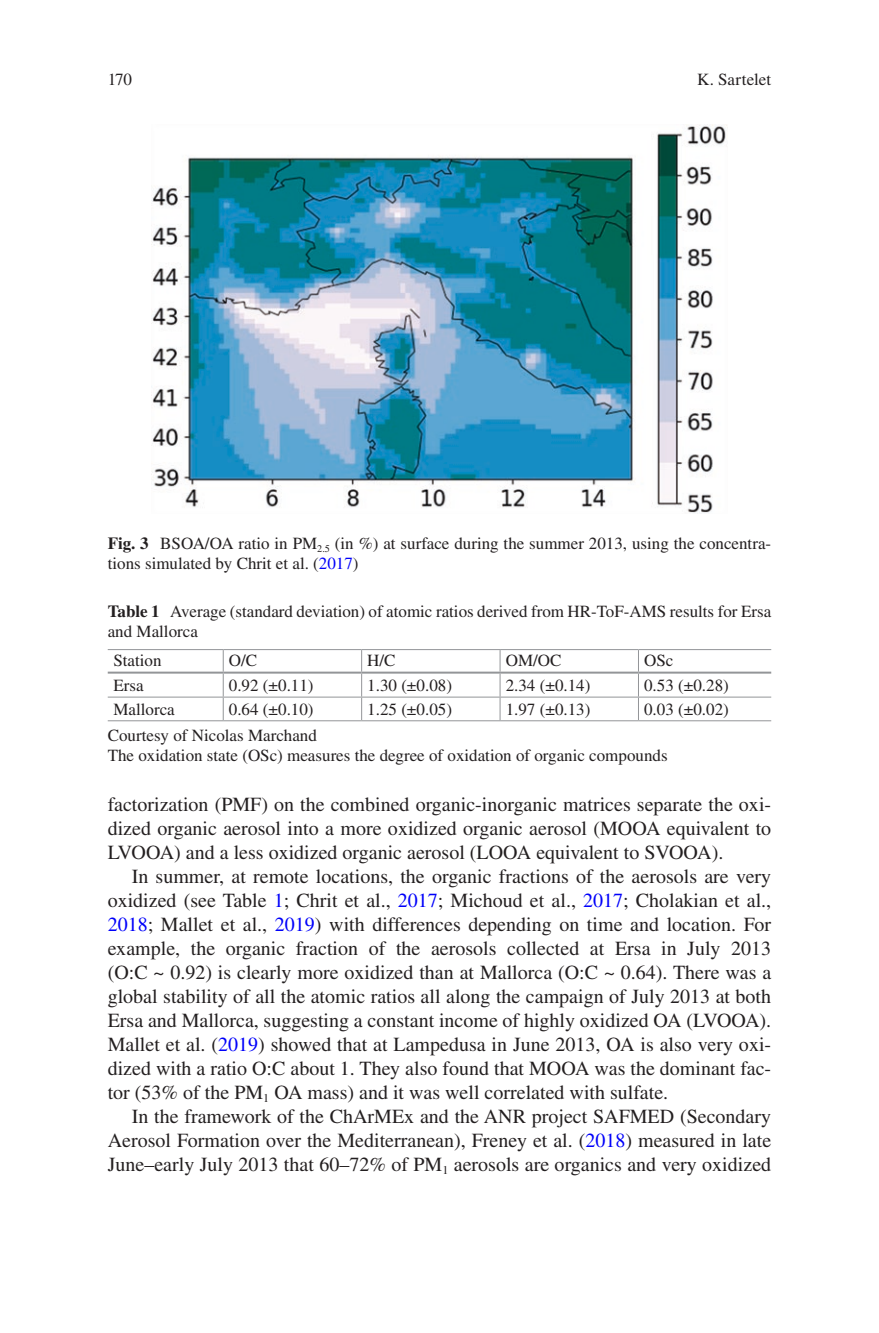
<style>
.page{position:relative;width:879px;height:1333px;background:#fff}
.page>*{position:absolute;margin:0;border:0;box-sizing:border-box;transform-origin:0 0}
.Text{font:20px/24px "Times LT Std";color:#231f20;text-align:justify}
.Text_flush{font:20px/24px "Times LT Std";color:#231f20;text-align:justify}
.TFoot{font:17px/20px "Times LT Std";color:#231f20}
.T_Body{font:17px "Times LT Std";color:#231f20}
.T_Head{font:17px "Times LT Std";color:#231f20}
.s1{font-weight:700}
.s2{color:#0000fa}
</style>
<div class="page">
<img style="left:151px;top:124px;width:576px;height:389px">
<hr style="left:108px;top:671px;width:115px;height:2px;background:#939598">
<hr style="left:223px;top:671px;width:139px;height:2px;background:#939598">
<hr style="left:362px;top:671px;width:138px;height:2px;background:#939598">
<hr style="left:500px;top:671px;width:138px;height:2px;background:#939598">
<hr style="left:638px;top:671px;width:133px;height:2px;background:#939598">
<hr style="left:500px;top:720px;width:138px;height:1px;background:#939598">
<svg style="left:499px;top:650px;width:1px;height:70px"></svg>
<hr style="left:362px;top:720px;width:138px;height:1px;background:#939598">
<svg style="left:361px;top:650px;width:1px;height:70px"></svg>
<hr style="left:223px;top:720px;width:139px;height:1px;background:#939598">
<svg style="left:638px;top:650px;width:1px;height:70px"></svg>
<hr style="left:638px;top:720px;width:133px;height:1px;background:#939598">
<svg style="left:223px;top:650px;width:1px;height:70px"></svg>
<hr style="left:108px;top:720px;width:115px;height:1px;background:#939598">
<hr style="left:108px;top:649px;width:115px;height:1px;background:#939598">
<hr style="left:223px;top:649px;width:139px;height:1px;background:#939598">
<hr style="left:362px;top:649px;width:138px;height:1px;background:#939598">
<hr style="left:500px;top:649px;width:138px;height:1px;background:#939598">
<hr style="left:638px;top:649px;width:133px;height:1px;background:#939598">
<hr style="left:108px;top:696px;width:115px;height:1px;background:#939598">
<hr style="left:223px;top:696px;width:139px;height:1px;background:#939598">
<hr style="left:362px;top:696px;width:138px;height:1px;background:#939598">
<hr style="left:500px;top:696px;width:138px;height:1px;background:#939598">
<hr style="left:638px;top:696px;width:133px;height:1px;background:#939598">
<p class="TFoot" style="left:108px;top:69px;width:26px">170</p>
<p class="TFoot" style="left:697px;top:69px;width:76px">K. Sartelet</p>
<p class="TFoot" style="left:108px;top:533px;width:665px"><span class="s1">Fig. 3</span> BSOA/OA ratio in PM<sub>2.5</sub> (in %) at surface during the summer 2013, using the concentra&shy;tions simulated by Chrit et al. (<span class="s2">2017</span>)</p>
<p class="TFoot" style="left:108px;top:601px;width:665px"><span class="s1">Table 1</span> Average (standard deviation) of atomic ratios derived from HR-ToF-AMS results for Ersa and Mallorca</p>
<p class="T_Head" style="left:113px;top:650px;width:50px">Station</p>
<p class="T_Head" style="left:229px;top:650px;width:30px">O/C</p>
<p class="T_Head" style="left:367px;top:650px;width:30px">H/C</p>
<p class="T_Head" style="left:506px;top:650px;width:57px">OM/OC</p>
<p class="T_Head" style="left:644px;top:650px;width:31px">OSc</p>
<p class="T_Body" style="left:113px;top:675px;width:32px">Ersa</p>
<p class="T_Body" style="left:229px;top:675px;width:86px">0.92 (±0.11)</p>
<p class="T_Body" style="left:367px;top:675px;width:86px">1.30 (±0.08)</p>
<p class="T_Body" style="left:506px;top:675px;width:86px">2.34 (±0.14)</p>
<p class="T_Body" style="left:644px;top:675px;width:86px">0.53 (±0.28)</p>
<p class="T_Body" style="left:113px;top:699px;width:63px">Mallorca</p>
<p class="T_Body" style="left:229px;top:699px;width:86px">0.64 (±0.10)</p>
<p class="T_Body" style="left:367px;top:699px;width:86px">1.25 (±0.05)</p>
<p class="T_Body" style="left:506px;top:699px;width:86px">1.97 (±0.13)</p>
<p class="T_Body" style="left:644px;top:699px;width:86px">0.03 (±0.02)</p>
<p class="TFoot" style="left:108px;top:725px;width:211px">Courtesy of Nicolas Marchand</p>
<p class="TFoot" style="left:108px;top:745px;width:561px">The oxidation state (OSc) measures the degree of oxidation of organic compounds</p>
<p class="Text_flush" style="left:108px;top:792px;width:665px">factorization (PMF) on the combined organic-inorganic matrices separate the oxi&shy;dized organic aerosol into a more oxidized organic aerosol (MOOA equivalent to LVOOA) and a less oxidized organic aerosol (LOOA equivalent to SVOOA).</p>
<p class="Text" style="left:108px;top:864px;width:665px;text-indent:24px">In summer, at remote locations, the organic fractions of the aerosols are very oxidized (see Table <span class="s2">1</span>; Chrit et al., <span class="s2">2017</span>; Michoud et al., <span class="s2">2017</span>; Cholakian et al., <span class="s2">2018</span>; Mallet et al., <span class="s2">2019</span>) with differences depending on time and location. For example, the organic fraction of the aerosols collected at Ersa in July 2013 (O:C ~ 0.92) is clearly more oxidized than at Mallorca (O:C ~ 0.64). There was a global stability of all the atomic ratios all along the campaign of July 2013 at both Ersa and Mallorca, suggesting a constant income of highly oxidized OA (LVOOA).<br>Mallet et al. (<span class="s2">2019</span>) showed that at Lampedusa in June 2013, OA is also very oxi&shy;dized with a ratio O:C about 1. They also found that MOOA was the dominant fac&shy;tor (53% of the PM<sub>1</sub> OA mass) and it was well correlated with sulfate.</p>
<p class="Text" style="left:108px;top:1104px;width:665px;text-indent:24px">In the framework of the ChArMEx and the ANR project SAFMED (Secondary Aerosol Formation over the Mediterranean), Freney et al. (<span class="s2">2018</span>) measured in late June–early July 2013 that 60–72% of PM<sub>1</sub> aerosols are organics and very oxidized</p>
</div>
